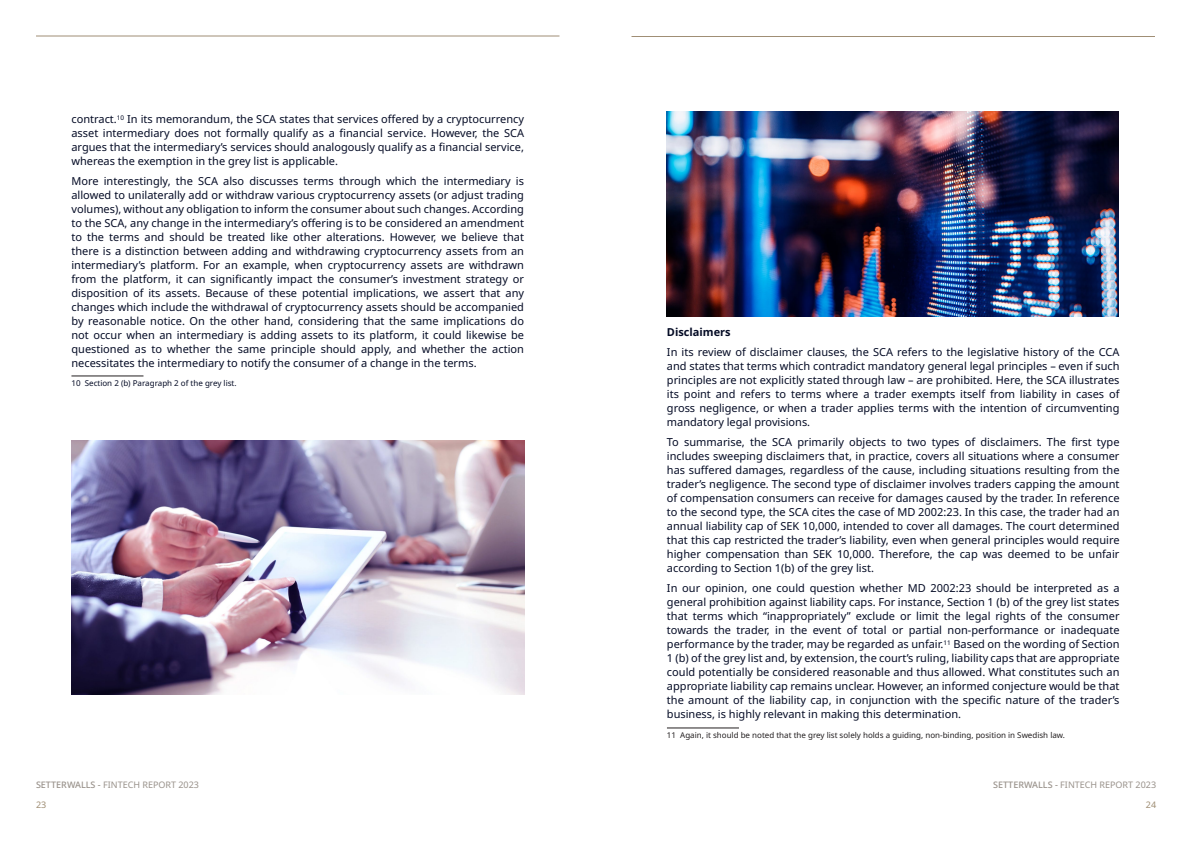
<style>
.page{position:relative;width:1191px;height:842px;background:#fff}
.page>*{position:absolute;margin:0;border:0;box-sizing:border-box;transform-origin:0 0}
.t1{font:11px/14px "Noto Sans";color:#040b25;text-align:justify}
.t2{font:700 11px "Noto Sans";color:#040b25}
.t3{font:9px "Noto Sans";color:#99928b}
.t4{font:9px "Noto Sans";color:#9f8e74}
.t5{font:8px "Noto Sans";color:#231f20}
.t6{font:8px "Noto Sans";color:#040b25}
.s1{font-weight:500}
</style>
<div class="page">
<hr style="left:36px;top:36px;width:523px;height:1px;background:#a08e75">
<hr style="left:631px;top:36px;width:524px;height:1px;background:#a08e75">
<hr style="left:71px;top:375px;width:72px;height:1px;background:#231f20">
<hr style="left:667px;top:727px;width:72px;height:1px;background:#231f20">
<img style="left:71px;top:440px;width:453px;height:255px">
<img style="left:667px;top:111px;width:451px;height:205px">
<p class="t1" style="left:71px;top:112px;width:454px">contract.<sup>10</sup> In its memorandum, the SCA states that services offered by a cryptocurrency asset intermediary does not formally qualify as a financial service. However, the SCA argues that the intermediary’s services should analogously qualify as a financial service, whereas the exemption in the grey list is applicable.</p>
<p class="t1" style="left:71px;top:174px;width:454px">More interestingly, the SCA also discusses terms through which the intermediary is allowed to unilaterally add or withdraw various cryptocurrency assets (or adjust trading volumes), without any obligation to inform the consumer about such changes. According to the SCA, any change in the intermediary’s offering is to be considered an amendment to the terms and should be treated like other alterations. However, we believe that there is a distinction between adding and withdrawing cryptocurrency assets from an intermediary’s platform. For an example, when cryptocurrency assets are withdrawn from the platform, it can significantly impact the consumer’s investment strategy or disposition of its assets. Because of these potential implications, we assert that any changes which include the withdrawal of cryptocurrency assets should be accompanied by reasonable notice. On the other hand, considering that the same implications do not occur when an intermediary is adding assets to its platform, it could likewise be questioned as to whether the same principle should apply, and whether the action necessitates the intermediary to notify the consumer of a change in the terms.</p>
<p class="t6" style="left:71px;top:378px;width:167px">10 Section 2 (b) Paragraph 2 of the grey list.</p>
<p class="t2" style="left:667px;top:326px;width:65px">Disclaimers</p>
<p class="t1" style="left:667px;top:346px;width:454px">In its review of disclaimer clauses, the SCA refers to the legislative history of the CCA and states that terms which contradict mandatory general legal principles – even if such principles are not explicitly stated through law – are prohibited. Here, the SCA illustrates its point and refers to terms where a trader exempts itself from liability in cases of gross negligence, or when a trader applies terms with the intention of circumventing mandatory legal provisions.</p>
<p class="t1" style="left:667px;top:436px;width:454px">To summarise, the SCA primarily objects to two types of disclaimers. The first type includes sweeping disclaimers that, in practice, covers all situations where a consumer has suffered damages, regardless of the cause, including situations resulting from the trader’s negligence. The second type of disclaimer involves traders capping the amount of compensation consumers can receive for damages caused by the trader. In reference to the second type, the SCA cites the case of MD 2002:23. In this case, the trader had an annual liability cap of SEK 10,000, intended to cover all damages. The court determined that this cap restricted the trader’s liability, even when general principles would require higher compensation than SEK 10,000. Therefore, the cap was deemed to be unfair according to Section 1(b) of the grey list.</p>
<p class="t1" style="left:667px;top:582px;width:454px">In our opinion, one could question whether MD 2002:23 should be interpreted as a general prohibition against liability caps. For instance, Section 1 (b) of the grey list states that terms which “inappropriately” exclude or limit the legal rights of the consumer towards the trader, in the event of total or partial non-performance or inadequate performance by the trader, may be regarded as unfair.<sup>11</sup> Based on the wording of Section 1 (b) of the grey list and, by extension, the court’s ruling, liability caps that are appropriate could potentially be considered reasonable and thus allowed. What constitutes such an appropriate liability cap remains unclear. However, an informed conjecture would be that the amount of the liability cap, in conjunction with the specific nature of the trader’s business, is highly relevant in making this determination.</p>
<p class="t5" style="left:667px;top:730px;width:399px">11 Again, it should be noted that the grey list solely holds a guiding, non-binding, position in Swedish law.</p>
<p class="t3" style="left:36px;top:780px;width:165px"><span class="s1">SETTERWALLS -</span> FINTECH REPORT 2023</p>
<p class="t3" style="left:993px;top:780px;width:165px"><span class="s1">SETTERWALLS -</span> FINTECH REPORT 2023</p>
<p class="t4" style="left:36px;top:799px;width:12px">23</p>
<p class="t4" style="left:1145px;top:799px;width:12px">24</p>
</div>
